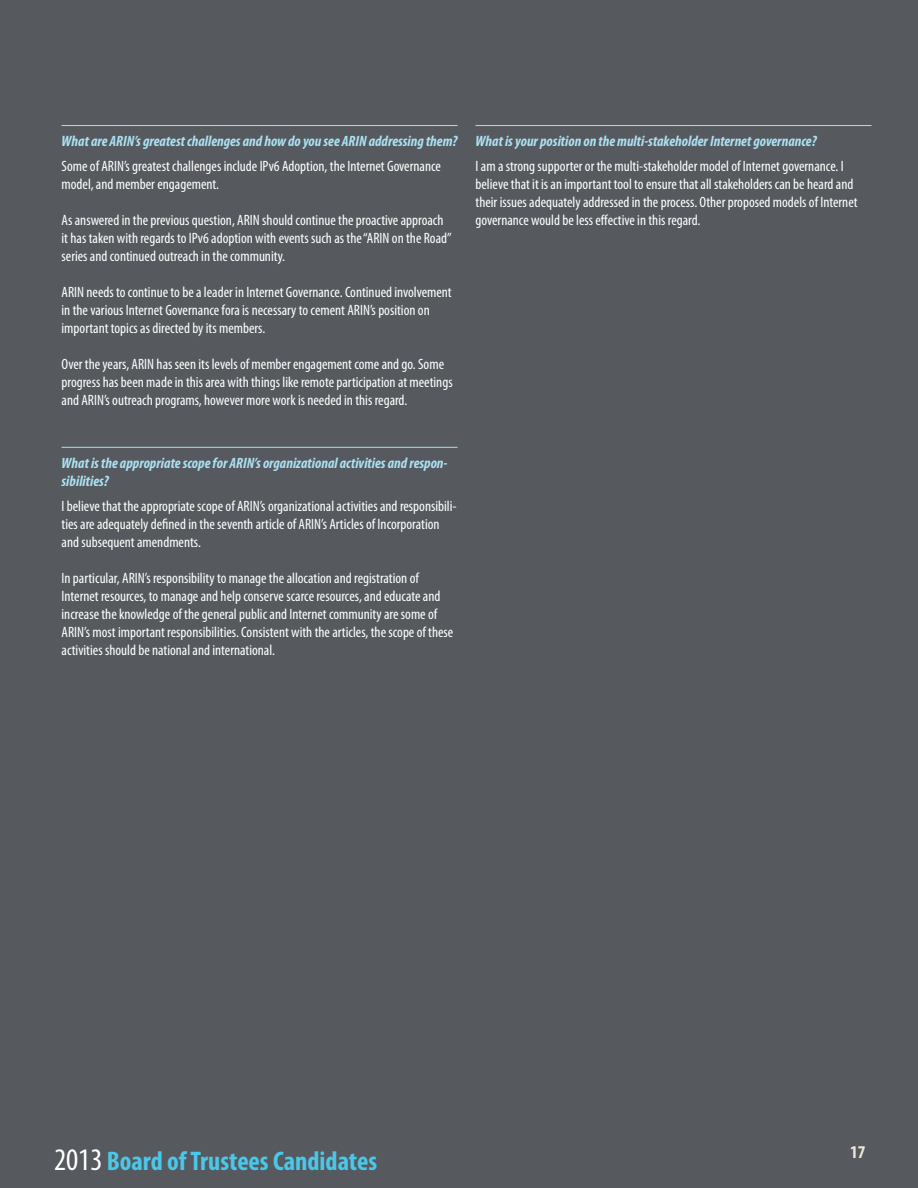
<style>
.page{position:relative;width:918px;height:1188px;background:#565a5e}
.page>*{position:absolute;margin:0;border:0;box-sizing:border-box;transform-origin:0 0}
.t1{font:700 condensed 27px "Myriad Pro";color:#4ac7e9}
.t2{font:700 condensed 18px "Myriad Pro";color:#f0e6da}
.t3{font:condensed 15px/18px "Myriad Pro";color:#fff}
.t4{font:italic 700 condensed 15px/18px "Myriad Pro";color:#ace0f3}
.s1{font-weight:400;font-size:31.5px;color:#fff}
</style>
<div class="page">
<hr style="left:62px;top:125px;width:396px;height:1px;background:#ace0f3">
<hr style="left:62px;top:447px;width:396px;height:1px;background:#ace0f3">
<hr style="left:476px;top:125px;width:396px;height:1px;background:#ace0f3">
<p class="t4" style="left:62px;top:132px;width:397px">What are ARIN’s greatest challenges and how do you see ARIN addressing them?</p>
<p class="t3" style="left:62px;top:157px;width:381px">Some of ARIN’s greatest challenges include IPv6 Adoption, the Internet Governance model, and member engagement.</p>
<p class="t3" style="left:62px;top:211px;width:392px">As answered in the previous question, ARIN should continue the proactive approach it has taken with regards to IPv6 adoption with events such as the “ARIN on the Road” series and continued outreach in the community.</p>
<p class="t3" style="left:62px;top:283px;width:392px">ARIN needs to continue to be a leader in Internet Governance. Continued involvement in the various Internet Governance fora is necessary to cement ARIN’s position on important topics as directed by its members.</p>
<p class="t3" style="left:62px;top:355px;width:393px">Over the years, ARIN has seen its levels of member engagement come and go. Some progress has been made in this area with things like remote participation at meetings and ARIN’s outreach programs, however more work is needed in this regard.</p>
<p class="t4" style="left:476px;top:132px;width:343px">What is your position on the multi-stakeholder Internet governance?</p>
<p class="t3" style="left:476px;top:157px;width:384px">I am a strong supporter or the multi-stakeholder model of Internet governance. I believe that it is an important tool to ensure that all stakeholders can be heard and their issues adequately addressed in the process. Other proposed models of Internet governance would be less effective in this regard.</p>
<p class="t4" style="left:62px;top:454px;width:387px">What is the appropriate scope for ARIN’s organizational activities and respon&shy;sibilities?</p>
<p class="t3" style="left:62px;top:497px;width:397px">I believe that the appropriate scope of ARIN’s organizational activities and responsibili&shy;ties are adequately defined in the seventh article of ARIN’s Articles of Incorporation and subsequent amendments.</p>
<p class="t3" style="left:62px;top:569px;width:393px">In particular, ARIN’s responsibility to manage the allocation and registration of Internet resources, to manage and help conserve scarce resources, and educate and increase the knowledge of the general public and Internet community are some of ARIN’s most important responsibilities. Consistent with the articles, the scope of these activities should be national and international.</p>
<h1 class="t1" style="left:54px;top:1144px;width:325px"><span class="s1">2013</span> Board of Trustees Candidates</h1>
<p class="t2" style="left:850px;top:1141px;width:17px">17</p>
</div>
